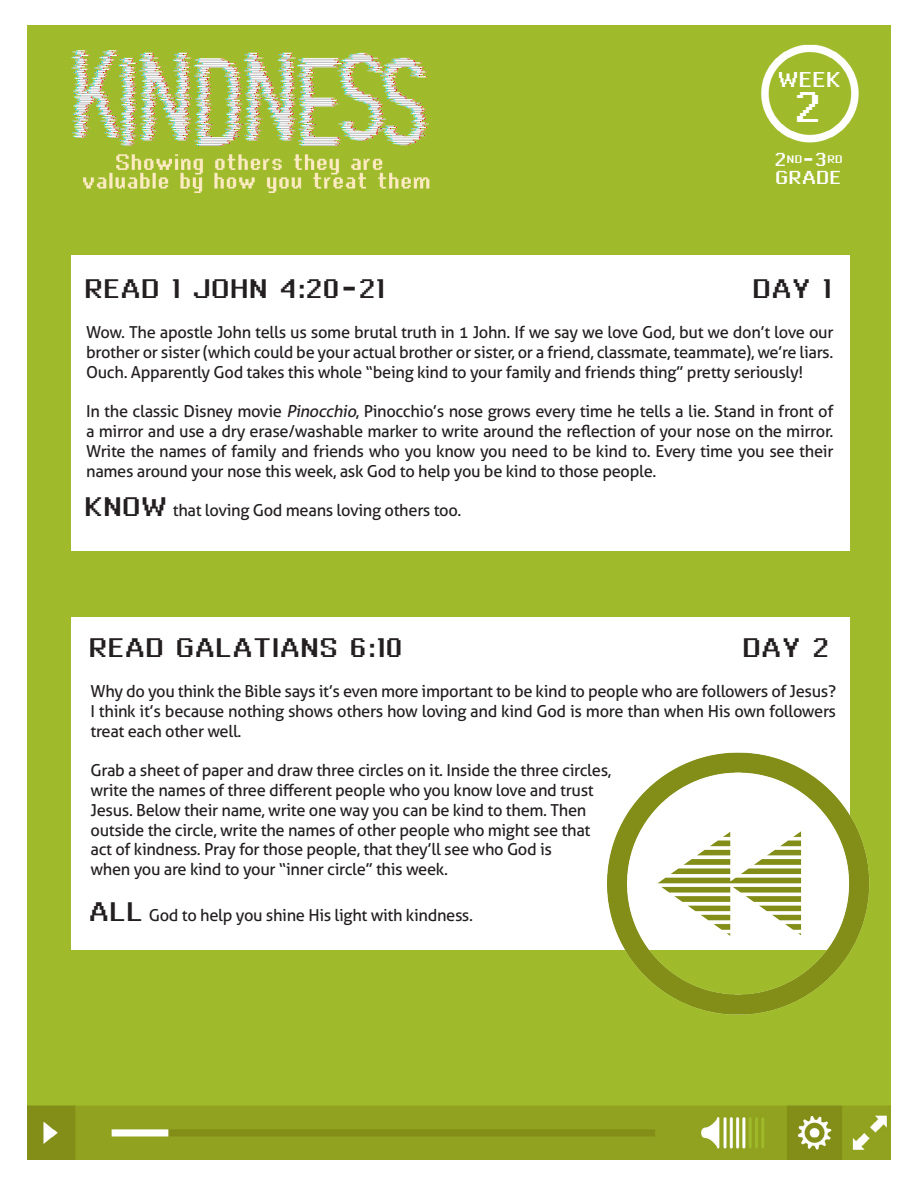
<style>
.page{position:relative;width:918px;height:1188px;background:#fff}
.page>*{position:absolute;margin:0;border:0;box-sizing:border-box;transform-origin:0 0}
.t1{font:24px "Copy 1066";color:#fff}
.t2{font:16.5px/19.8px "Aller";letter-spacing:-.02em;color:#231f20;text-align:justify}
.t3{font:15px "Copy 1066";letter-spacing:.01em;color:#231f20}
.t4{font:12px "Copy 1066";color:#fff}
.t5{font:10.5px "Copy 1066";letter-spacing:.01em;color:#fff}
.t6{font:6.15px "Copy 1066";color:#fff}
.s1{font-size:10.5px}
.s2{font-style:italic}
.s3{font-family:"Copy 1066";font-size:15px}
</style>
<div class="page">
<img style="left:27px;top:26px;width:864px;height:1134px">
<div style="left:71px;top:255px;width:779px;height:296px;background:#fff"></div>
<div style="left:71px;top:618px;width:779px;height:332px;background:#fff"></div>
<img style="left:539px;top:677px;width:352px;height:380px">
<img style="left:27px;top:27px;width:858px;height:254px">
<p class="t4" style="left:779px;top:75px;width:65px">WEEK</p>
<h1 class="t1" style="left:797px;top:100px;width:28px">2</h1>
<p class="t6" style="left:776px;top:157px;width:69px"><span class="s1">2</span>ND<span class="s1">-3</span>RD</p>
<p class="t5" style="left:777px;top:174px;width:68px">GRADE</p>
<p class="t3" style="left:86px;top:284px;width:302px">READ 1 JOHN 4:20-21</p>
<p class="t2" style="left:86px;top:322px;width:749px">Wow. The apostle John tells us some brutal truth in 1 John. If we say we love God, but we don’t love our brother or sister (which could be your actual brother or sister, or a friend, classmate, teammate), we’re liars.<br>Ouch. Apparently God takes this whole “being kind to your family and friends thing” pretty seriously!</p>
<p class="t2" style="left:86px;top:401px;width:749px">In the classic Disney movie <span class="s2">Pinocchio</span>, Pinocchio’s nose grows every time he tells a lie. Stand in front of a mirror and use a dry erase/washable marker to write around the reflection of your nose on the mirror.<br>Write the names of family and friends who you know you need to be kind to. Every time you see their names around your nose this week, ask God to help you be kind to those people.</p>
<p class="t2" style="left:86px;top:500px;width:377px"><span class="s3">KNOW</span> that loving God means loving others too.</p>
<p class="t3" style="left:754px;top:284px;width:81px">DAY 1</p>
<p class="t3" style="left:90px;top:643px;width:315px">READ GALATIANS 6:10</p>
<p class="t2" style="left:90px;top:681px;width:747px">Why do you think the Bible says it’s even more important to be kind to people who are followers of Jesus?<br>I think it’s because nothing shows others how loving and kind God is more than when His own followers treat each other well.</p>
<p class="t2" style="left:90px;top:760px;width:522px">Grab a sheet of paper and draw three circles on it. Inside the three circles,</p>
<p class="t2" style="left:90px;top:780px;width:505px">write the names of three different people who you know love and trust</p>
<p class="t2" style="left:90px;top:800px;width:497px">Jesus. Below their name, write one way you can be kind to them. Then</p>
<p class="t2" style="left:90px;top:820px;width:501px">outside the circle, write the names of other people who might see that</p>
<p class="t2" style="left:90px;top:840px;width:463px">act of kindness. Pray for those people, that they’ll see who God is</p>
<p class="t2" style="left:90px;top:859px;width:359px">when you are kind to your “inner circle” this week.</p>
<p class="t2" style="left:90px;top:905px;width:384px"><span class="s3">ALL</span> God to help you shine His light with kindness.</p>
<p class="t3" style="left:744px;top:643px;width:88px">DAY 2</p>
</div>
